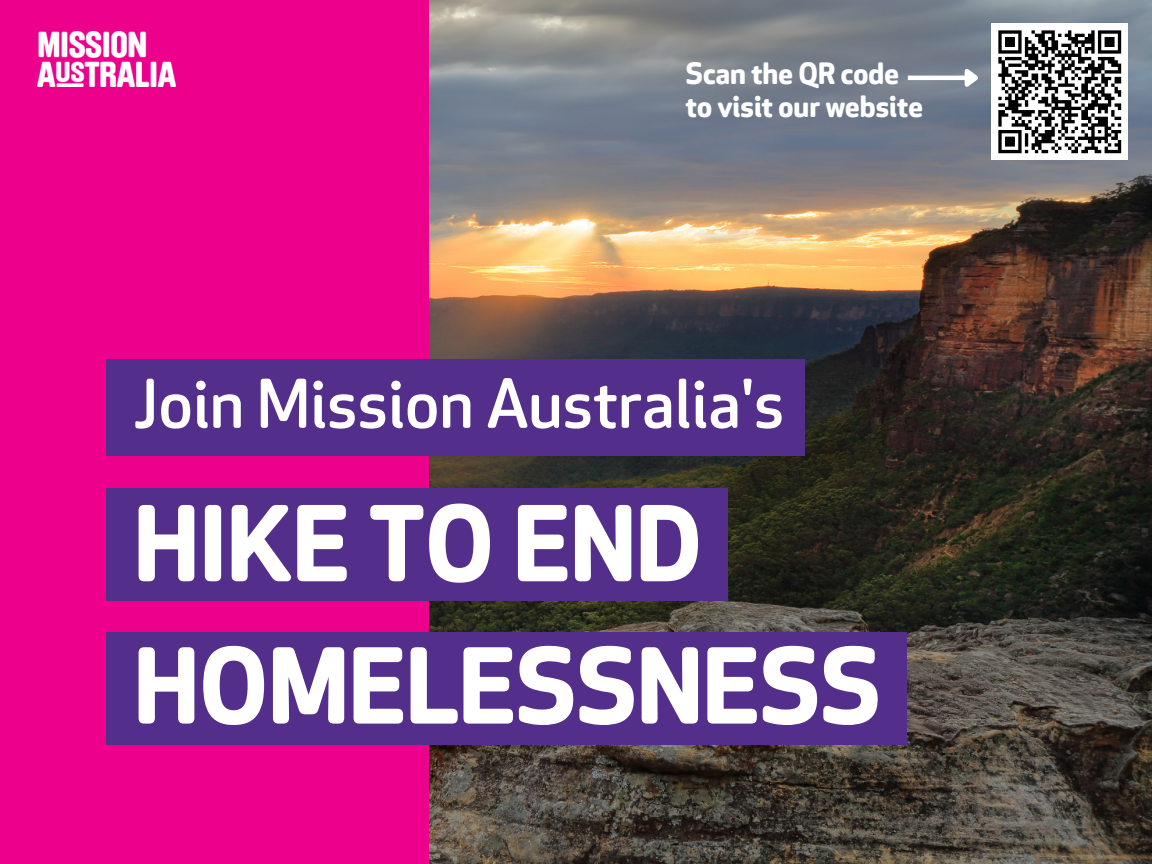
<style>
.page{position:relative;width:1152px;height:864px;background:#ec008c}
.page>*{position:absolute;margin:0;border:0;box-sizing:border-box;transform-origin:0 0}
.t1{font:700 101.85px/142.4px "Apex Rounded";color:#fff}
.t2{font:500 65.55px "Apex Rounded";color:#fff}
.t3{font:700 28.8px/32.4px "Apex Rounded";color:#fff}
</style>
<div class="page">
<img style="left:430px;top:0;width:722px;height:864px">
<div style="left:107px;top:488px;width:621px;height:113px;background:#532f8b"></div>
<div style="left:107px;top:633px;width:800px;height:112px;background:#532f8b"></div>
<div style="left:107px;top:359px;width:698px;height:97px;background:#532f8b"></div>
<div style="left:992px;top:24px;width:136px;height:136px;background:#fff"></div>
<svg style="left:998px;top:30px;width:124px;height:124px"></svg>
<hr style="left:908px;top:76px;width:58px;height:4px;background:#fff">
<svg style="left:961px;top:65px;width:22px;height:29px"></svg>
<img style="left:37px;top:31px;width:139px;height:55px">
<p class="t3" style="left:686px;top:59px;width:239px">Scan the QR code to visit our website</p>
<p class="t2" style="left:134px;top:369px;width:652px">Join Mission Australia's</p>
<p class="t1" style="left:134px;top:480px;width:748px">HIKE TO END<br>HOMELESSNESS</p>
</div>
